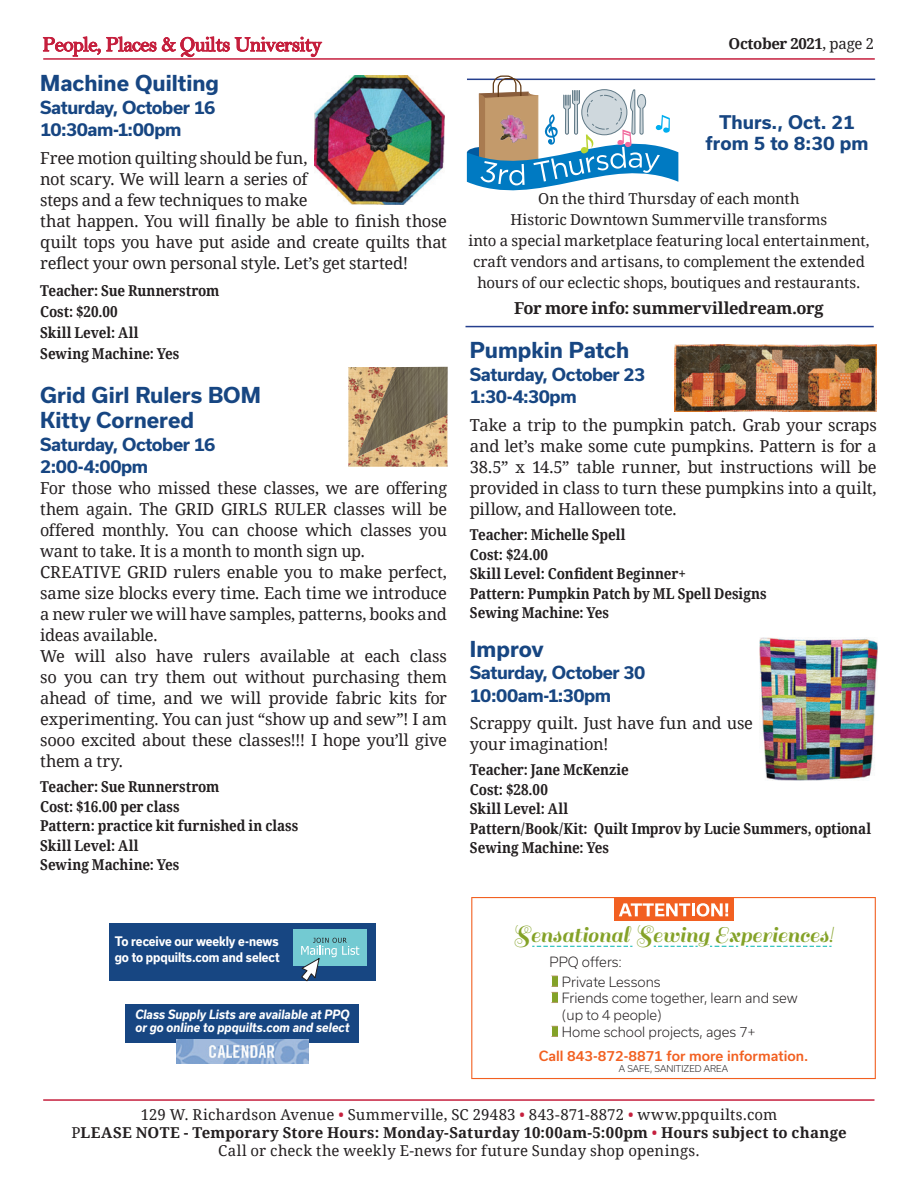
<style>
.page{position:relative;width:918px;height:1188px;background:#fff}
.page>*{position:absolute;margin:0;border:0;box-sizing:border-box;transform-origin:0 0}
.t1{font:24.75px "Sail";color:#84a228}
.Class{font:700 21px "Usual";color:#174682}
.Etc{font:700 21px/25.2px "Usual";color:#174682}
.t2{font:700 18px "Usual";color:#174682}
.Date_Time{font:700 17.25px "Usual";letter-spacing:-.03em;color:#174682}
.Description{font:16.5px/21px "Droid Serif";letter-spacing:-.02em;color:#231f20;text-align:justify}
.Etc-2{font:700 16.5px "Droid Serif";letter-spacing:-.02em;color:#231f20}
.Etc-3{font:700 15px "Droid Serif";letter-spacing:-.005em;color:#231f20;scale:.9 1}
.Etc-4{font:15px/21px "Droid Serif";color:#231f20;text-align:center}
.Etc-5{font:700 15px "Droid Serif";letter-spacing:-.005em;color:#231f20}
.Etc-6{font:700 15px "Droid Serif";letter-spacing:-.025em;color:#231f20}
.t3{font:300 13.5px/16.8px "Usual";color:#231f20}
.t4{font:500 13.5px "Usual";color:#f26021}
.Etc-7{font:700 12.6px/15.9px "Usual";letter-spacing:-.005em;color:#fff;scale:.9 1}
.Etc-8{font:italic 700 12.3px "Usual";color:#fff;scale:.9 1}
.t5{font:300 9px "Usual";color:#231f20}
.s1{font-weight:400}
.s2{color:#c51f3d}
.s3{font-weight:400;color:#c51f3d}
</style>
<div class="page">
<hr style="left:43px;top:58px;width:832px;height:2px;background:#c51f3d">
<svg style="left:43px;top:37px;width:279px;height:20px"></svg>
<hr style="left:43px;top:1099px;width:832px;height:2px;background:#c51f3d">
<div style="left:126px;top:1004px;width:233px;height:38px;background:#174682"></div>
<img style="left:177px;top:1039px;width:131px;height:24px">
<div style="left:109px;top:923px;width:267px;height:58px;background:#174682"></div>
<div style="left:293px;top:929px;width:74px;height:37px;background:#73cad2"></div>
<svg style="left:301px;top:938px;width:58px;height:44px"></svg>
<img style="left:674px;top:344px;width:203px;height:68px">
<img style="left:760px;top:638px;width:117px;height:143px">
<img style="left:348px;top:367px;width:9px;height:47px">
<img style="left:348px;top:414px;width:99px;height:53px">
<img style="left:357px;top:367px;width:91px;height:90px">
<img style="left:314px;top:76px;width:131px;height:129px">
<hr style="left:467px;top:79px;width:408px;height:1px;background:#253f8e">
<hr style="left:466px;top:326px;width:408px;height:1px;background:#253f8e">
<svg style="left:467px;top:75px;width:216px;height:116px"></svg>
<svg style="left:471px;top:897px;width:405px;height:182px"></svg>
<svg style="left:619px;top:903px;width:109px;height:14px"></svg>
<svg style="left:532px;top:946px;width:100px;height:1px"></svg>
<svg style="left:654px;top:946px;width:44px;height:1px"></svg>
<svg style="left:710px;top:946px;width:28px;height:1px"></svg>
<svg style="left:746px;top:946px;width:86px;height:1px"></svg>
<p class="Class" style="left:40px;top:71px;width:180px">Machine Quilting</p>
<p class="Date_Time" style="left:40px;top:97px;width:177px">Saturday, October 16</p>
<p class="Date_Time" style="left:40px;top:120px;width:143px">10:30am-1:00pm</p>
<p class="Description" style="left:40px;top:147px;width:408px;text-align:left">Free motion quilting should be fun,<br>not scary. We will learn a series of<br>steps and a few techniques to make<br>that happen. You will finally be able to finish those quilt tops you have put aside and create quilts that reflect your own personal style. Let’s get started!</p>
<p class="Etc-3" style="left:40px;top:280px;width:201px">Teacher: Sue Runnerstrom</p>
<p class="Etc-3" style="left:40px;top:301px;width:88px">Cost: $20.00</p>
<p class="Etc-3" style="left:40px;top:322px;width:111px">Skill Level: All</p>
<p class="Etc-3" style="left:40px;top:343px;width:156px">Sewing Machine: Yes</p>
<p class="Etc" style="left:40px;top:383px;width:222px">Grid Girl Rulers BOM<br>Kitty Cornered</p>
<p class="Date_Time" style="left:40px;top:434px;width:177px">Saturday, October 16</p>
<p class="Date_Time" style="left:40px;top:457px;width:110px">2:00-4:00pm</p>
<p class="Description" style="left:40px;top:478px;width:408px">For those who missed these classes, we are offering them again. The GRID GIRLS RULER classes will be offered monthly. You can choose which classes you want to take. It is a month to month sign up.</p>
<p class="Description" style="left:40px;top:562px;width:408px">CREATIVE GRID rulers enable you to make perfect, same size blocks every time. Each time we introduce a new ruler we will have samples, patterns, books and ideas available.</p>
<p class="Description" style="left:40px;top:646px;width:408px">We will also have rulers available at each class so you can try them out without purchasing them ahead of time, and we will provide fabric kits for experimenting. You can just “show up and sew”! I am sooo excited about these classes!!! I hope you’ll give them a try.</p>
<p class="Etc-3" style="left:40px;top:776px;width:201px">Teacher: Sue Runnerstrom</p>
<p class="Etc-3" style="left:40px;top:796px;width:157px">Cost: $16.00 per class</p>
<p class="Etc-3" style="left:40px;top:815px;width:288px">Pattern: practice kit furnished in class</p>
<p class="Etc-3" style="left:40px;top:835px;width:111px">Skill Level: All</p>
<p class="Etc-3" style="left:40px;top:854px;width:156px">Sewing Machine: Yes</p>
<p class="Etc-7" style="left:115px;top:934px;width:185px">To receive our weekly e-news go to ppquilts.com and select</p>
<p class="Etc-8" style="left:135px;top:1007px;width:239px">Class Supply Lists are available at PPQ</p>
<p class="Etc-8" style="left:135px;top:1020px;width:239px">or go online to ppquilts.com and select</p>
<p class="Etc-6" style="left:729px;top:33px;width:147px">October 2021<span class="s1">, page 2</span></p>
<p class="t2" style="left:719px;top:112px;width:137px">Thurs., Oct. 21</p>
<p class="t2" style="left:706px;top:133px;width:164px">from 5 to 8:30 pm</p>
<p class="Etc-4" style="left:538px;top:188px;width:263px">On the third Thursday of each month</p>
<p class="Etc-4" style="left:510px;top:209px;width:318px">Historic Downtown Summerville transforms</p>
<p class="Etc-4" style="left:468px;top:230px;width:403px">into a special marketplace featuring local entertainment, craft vendors and artisans, to complement the extended hours of our eclectic shops, boutiques and restaurants.</p>
<p class="Etc-2" style="left:514px;top:296px;width:311px">For more info: summervilledream.org</p>
<p class="Class" style="left:470px;top:338px;width:161px">Pumpkin Patch</p>
<p class="Date_Time" style="left:470px;top:364px;width:177px">Saturday, October 23</p>
<p class="Date_Time" style="left:470px;top:387px;width:108px">1:30-4:30pm</p>
<p class="Description" style="left:470px;top:414px;width:408px">Take a trip to the pumpkin patch. Grab your scraps and let’s make some cute pumpkins. Pattern is for a 38.5” x 14.5” table runner, but instructions will be provided in class to turn these pumpkins into a quilt, pillow, and Halloween tote.</p>
<p class="Etc-3" style="left:470px;top:524px;width:174px">Teacher: Michelle Spell</p>
<p class="Etc-3" style="left:470px;top:544px;width:88px">Cost: $24.00</p>
<p class="Etc-3" style="left:470px;top:563px;width:241px">Skill Level: Confident Beginner+</p>
<p class="Etc-3" style="left:470px;top:583px;width:331px">Pattern: Pumpkin Patch by ML Spell Designs</p>
<p class="Etc-3" style="left:470px;top:602px;width:156px">Sewing Machine: Yes</p>
<p class="Class" style="left:470px;top:637px;width:75px">Improv</p>
<p class="Date_Time" style="left:470px;top:663px;width:177px">Saturday, October 30</p>
<p class="Date_Time" style="left:470px;top:685px;width:143px">10:00am-1:30pm</p>
<p class="Description" style="left:470px;top:713px;width:285px">Scrappy quilt. Just have fun and use your imagination!</p>
<p class="Etc-3" style="left:470px;top:759px;width:178px">Teacher: Jane McKenzie</p>
<p class="Etc-3" style="left:470px;top:779px;width:88px">Cost: $28.00</p>
<p class="Etc-3" style="left:470px;top:798px;width:111px">Skill Level: All</p>
<p class="Etc-3" style="left:470px;top:818px;width:447px">Pattern/Book/Kit: Quilt Improv by Lucie Summers, optional</p>
<p class="Etc-3" style="left:470px;top:837px;width:156px">Sewing Machine: Yes</p>
<p class="t1" style="left:513px;top:921px;width:322px">Sensational Sewing Experiences!</p>
<p class="t3" style="left:562px;top:952px;width:100px;line-height:19.8px;text-indent:-13px">PPQ offers:<br>Private Lessons</p>
<p class="t3" style="left:562px;top:990px;width:237px">Friends come together, learn and sew (up to 4 people)<br>Home school projects, ages 7+</p>
<p class="t4" style="left:539px;top:1048px;width:271px">Call 843-872-8871 for more information.</p>
<p class="t5" style="left:619px;top:1063px;width:111px">A SAFE, SANITIZED AREA</p>
<p class="Etc-4" style="left:141px;top:1104px;width:638px">129 W. Richardson Avenue <span class="s2">•</span> Summerville, SC 29483 <span class="s2">•</span> 843-871-8872 <span class="s2">•</span> www.ppquilts.com</p>
<p class="Etc-5" style="left:71px;top:1122px;width:777px"><span class="s1">P</span>LEASE NOTE - Temporary Store Hours: Monday-Saturday 10:00am-5:00pm <span class="s3">•</span> Hours subject to change</p>
<p class="Etc-4" style="left:218px;top:1140px;width:483px">Call or check the weekly E-news for future Sunday shop openings.</p>
</div>
